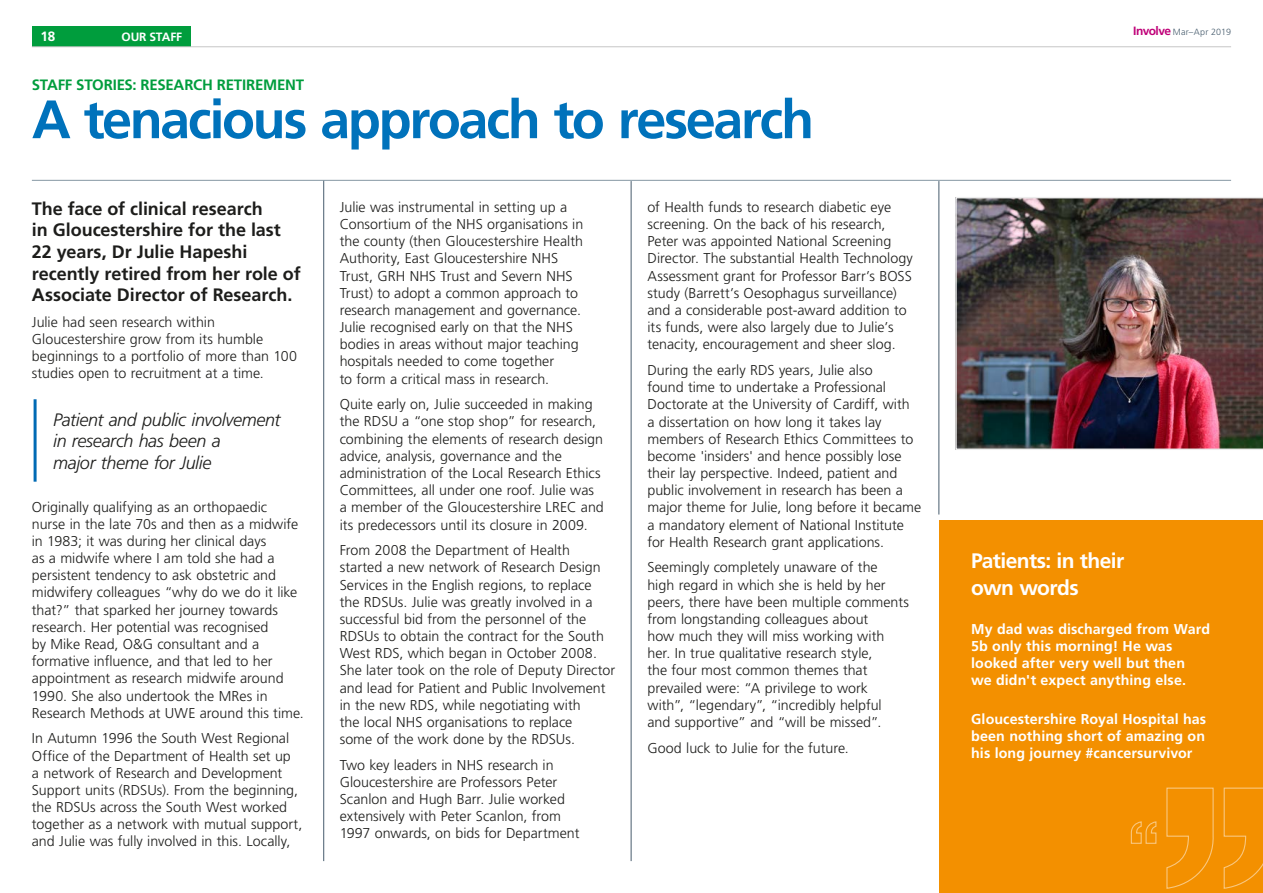
<style>
.page{position:relative;width:1263px;height:893px;background:#fff}
.page>*{position:absolute;margin:0;border:0;box-sizing:border-box;transform-origin:0 0}
.t1{font:700 54px "Frutiger LT Std";letter-spacing:-.045em;color:#0072bb}
.t2{font:700 21px/27px "Frutiger LT Std";letter-spacing:-.03em;color:#fff}
.t3{font:700 18px/21.6px "Frutiger LT Std";color:#1d1d1b}
.t4{font:italic 300 18px/21.8px "Frutiger LT Std";letter-spacing:-.02em;color:#1d1d1b}
.t5{font:700 15px "Frutiger LT Std";letter-spacing:-.015em;color:#009d3d}
.t6{font:300 14.25px/17.1px "Frutiger LT Std";color:#1d1d1b}
.t7{font:700 14.25px/17.1px "Frutiger LT Std";letter-spacing:.005em;color:#fff}
.t8{font:700 13.5px "Frutiger LT Std";color:#fff}
.t9{font:700 12px "Frutiger LT Std";letter-spacing:-.01em;color:#fff}
.t10{font:300 9px "Frutiger LT Std";letter-spacing:.025em;color:#475c6d}
.s1{font-weight:700;font-size:12px;color:#bf0078}
</style>
<div class="page">
<div style="left:32px;top:26px;width:159px;height:21px;background:#009d3d"></div>
<hr style="left:32px;top:47px;width:1199px;height:1px;background:#c6c6c6">
<hr style="left:34px;top:399px;width:3px;height:83px;background:#006ab4">
<hr style="left:323px;top:180px;width:1px;height:681px;background:#475c6d">
<hr style="left:631px;top:181px;width:1px;height:680px;background:#475c6d">
<hr style="left:32px;top:180px;width:1199px;height:1px;background:#8597a3">
<hr style="left:939px;top:181px;width:1px;height:333px;background:#475c6d">
<img style="left:955px;top:197px;width:308px;height:253px">
<div style="left:939px;top:521px;width:324px;height:372px;background:#f39000"></div>
<svg style="left:1130px;top:787px;width:133px;height:102px"></svg>
<p class="t8" style="left:40px;top:29px;width:16px">18</p>
<p class="t9" style="left:121px;top:29px;width:62px">OUR STAFF</p>
<p class="t10" style="left:1133px;top:27px;width:99px"><span class="s1">Involve</span> Mar–Apr 2019</p>
<p class="t5" style="left:32px;top:76px;width:274px">STAFF STORIES: RESEARCH RETIREMENT</p>
<h1 class="t1" style="left:32px;top:88px;width:784px">A tenacious approach to research</h1>
<p class="t3" style="left:32px;top:198px;width:270px">The face of clinical research<br>in Gloucestershire for the last<br>22 years, Dr Julie Hapeshi recently retired from her role of<br>Associate Director of Research.</p>
<p class="t6" style="left:32px;top:314px;width:267px">Julie had seen research within Gloucestershire grow from its humble beginnings to a portfolio of more than 100 studies open to recruitment at a time.</p>
<p class="t4" style="left:53px;top:409px;width:229px">Patient and public involvement in research has been a<br>major theme for Julie</p>
<p class="t6" style="left:32px;top:498px;width:273px">Originally qualifying as an orthopaedic nurse in the late 70s and then as a midwife in 1983; it was during her clinical days<br>as a midwife where I am told she had a persistent tendency to ask obstetric and midwifery colleagues “why do we do it like that?” that sparked her journey towards research. Her potential was recognised<br>by Mike Read, O&amp;G consultant and a formative influence, and that led to her appointment as research midwife around 1990. She also undertook the MRes in Research Methods at UWE around this time.</p>
<p class="t6" style="left:32px;top:730px;width:272px">In Autumn 1996 the South West Regional Office of the Department of Health set up<br>a network of Research and Development Support units (RDSUs). From the beginning, the RDSUs across the South West worked together as a network with mutual support, and Julie was fully involved in this. Locally,</p>
<p class="t6" style="left:340px;top:199px;width:245px">Julie was instrumental in setting up a Consortium of the NHS organisations in the county (then Gloucestershire Health Authority, East Gloucestershire NHS Trust, GRH NHS Trust and Severn NHS Trust) to adopt a common approach to research management and governance.<br>Julie recognised early on that the NHS bodies in areas without major teaching hospitals needed to come together<br>to form a critical mass in research.</p>
<p class="t6" style="left:340px;top:396px;width:266px">Quite early on, Julie succeeded in making the RDSU a “one stop shop” for research, combining the elements of research design advice, analysis, governance and the administration of the Local Research Ethics Committees, all under one roof. Julie was a member of the Gloucestershire LREC and its predecessors until its closure in 2009.</p>
<p class="t6" style="left:340px;top:542px;width:277px">From 2008 the Department of Health started a new network of Research Design Services in the English regions, to replace<br>the RDSUs. Julie was greatly involved in a successful bid from the personnel of the RDSUs to obtain the contract for the South West RDS, which began in October 2008.<br>She later took on the role of Deputy Director and lead for Patient and Public Involvement in the new RDS, while negotiating with<br>the local NHS organisations to replace<br>some of the work done by the RDSUs.</p>
<p class="t6" style="left:340px;top:756px;width:241px">Two key leaders in NHS research in Gloucestershire are Professors Peter Scanlon and Hugh Barr. Julie worked extensively with Peter Scanlon, from 1997 onwards, on bids for Department</p>
<p class="t6" style="left:647px;top:199px;width:267px">of Health funds to research diabetic eye screening. On the back of his research, Peter was appointed National Screening Director. The substantial Health Technology Assessment grant for Professor Barr’s BOSS study (Barrett’s Oesophagus surveillance) and a considerable post-award addition to its funds, were also largely due to Julie’s tenacity, encouragement and sheer slog.</p>
<p class="t6" style="left:647px;top:362px;width:275px">During the early RDS years, Julie also<br>found time to undertake a Professional Doctorate at the University of Cardiff, with<br>a dissertation on how long it takes lay members of Research Ethics Committees to become 'insiders' and hence possibly lose their lay perspective. Indeed, patient and public involvement in research has been a major theme for Julie, long before it became a mandatory element of National Institute for Health Research grant applications.</p>
<p class="t6" style="left:647px;top:559px;width:263px">Seemingly completely unaware of the<br>high regard in which she is held by her peers, there have been multiple comments from longstanding colleagues about<br>how much they will miss working with her. In true qualitative research style,<br>the four most common themes that prevailed were: “A privilege to work<br>with”, “legendary”, “incredibly helpful<br>and supportive” and “will be missed”.</p>
<p class="t6" style="left:647px;top:739px;width:203px">Good luck to Julie for the future.</p>
<h2 class="t2" style="left:971px;top:548px;width:155px">Patients: in their own words</h2>
<p class="t7" style="left:971px;top:620px;width:240px">My dad was discharged from Ward<br>5b only this morning! He was looked after very well but then<br>we didn't expect anything else.</p>
<p class="t7" style="left:971px;top:710px;width:237px;text-align:justify">Gloucestershire Royal Hospital has been nothing short of amazing on his long journey #cancersurvivor</p>
</div>
